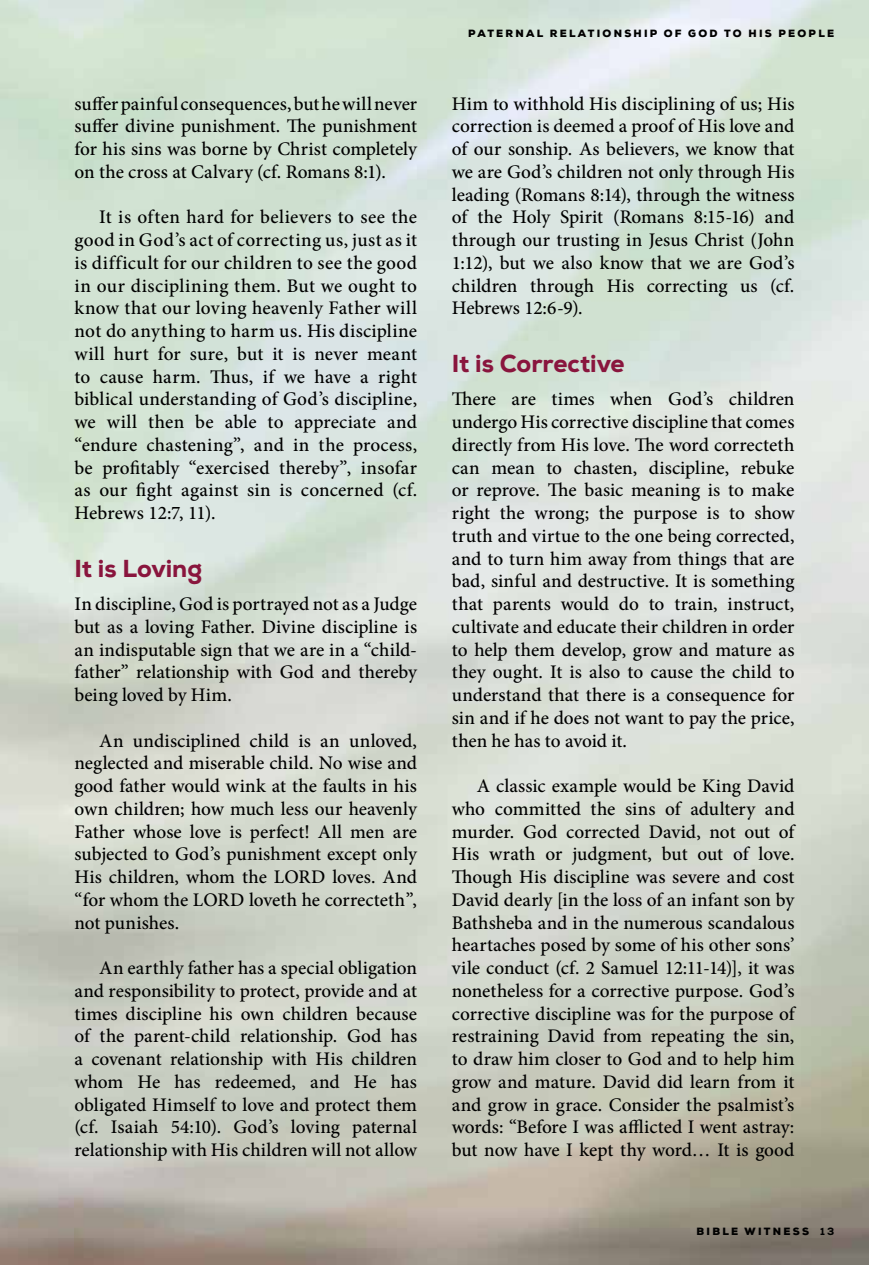
<style>
.page{position:relative;width:869px;height:1265px;background:#fff}
.page>*{position:absolute;margin:0;border:0;box-sizing:border-box;transform-origin:0 0}
.t1{font:800 24.5px "Nexa";letter-spacing:-.005em;color:#89153d}
.t2{font:500 19.25px/22.8px "Minion Pro";letter-spacing:.005em;color:#000;text-align:justify}
.t3{font:900 10.5px "Nexa";letter-spacing:.215em;color:#000}
.t4{font:800 10.5px "Nexa";color:#000}
</style>
<div class="page">
<img style="left:0;top:0;width:74px;height:1265px">
<img style="left:74px;top:0;width:794px;height:1265px">
<p class="t2" style="left:74px;top:92px;width:344px">suffer painful consequences, but he will never suffer divine punishment. The punishment for his sins was borne by Christ completely on the cross at Calvary (cf. Romans 8:1).</p>
<p class="t2" style="left:74px;top:206px;width:344px;text-indent:25px">It is often hard for believers to see the good in God’s act of correcting us, just as it is difficult for our children to see the good in our disciplining them. But we ought to know that our loving heavenly Father will not do anything to harm us. His discipline will hurt for sure, but it is never meant to cause harm. Thus, if we have a right biblical understanding of God’s discipline, we will then be able to appreciate and “endure chastening”, and in the process, be profitably “exercised thereby”, insofar as our fight against sin is concerned (cf.<br>Hebrews 12:7, 11).</p>
<p class="t1" style="left:74px;top:553px;width:129px">It is Loving</p>
<p class="t2" style="left:74px;top:593px;width:344px">In discipline, God is portrayed not as a Judge but as a loving Father. Divine discipline is an indisputable sign that we are in a “child&shy;father” relationship with God and thereby being loved by Him.</p>
<p class="t2" style="left:74px;top:729px;width:344px;text-indent:25px">An undisciplined child is an unloved, neglected and miserable child. No wise and good father would wink at the faults in his own children; how much less our heavenly Father whose love is perfect! All men are subjected to God’s punishment except only His children, whom the LORD loves. And “for whom the LORD loveth he correcteth”, not punishes.</p>
<p class="t2" style="left:74px;top:957px;width:344px;text-indent:25px">An earthly father has a special obligation and responsibility to protect, provide and at times discipline his own children because of the parent-child relationship. God has a covenant relationship with His children whom He has redeemed, and He has obligated Himself to love and protect them (cf. Isaiah 54:10). God’s loving paternal relationship with His children will not allow</p>
<p class="t3" style="left:468px;top:27px;width:367px">PATERNAL RELATIONSHIP OF GOD TO H IS PEOPLE</p>
<p class="t2" style="left:451px;top:92px;width:344px">Him to withhold His disciplining of us; His correction is deemed a proof of His love and of our sonship. As believers, we know that we are God’s children not only through His leading (Romans 8:14), through the witness of the Holy Spirit (Romans 8:15-16) and through our trusting in Jesus Christ (John 1:12), but we also know that we are God’s children through His correcting us (cf.<br>Hebrews 12:6-9).</p>
<p class="t1" style="left:451px;top:348px;width:174px">It is Corrective</p>
<p class="t2" style="left:451px;top:388px;width:344px">There are times when God’s children undergo His corrective discipline that comes directly from His love. The word correcteth can mean to chasten, discipline, rebuke or reprove. The basic meaning is to make right the wrong; the purpose is to show truth and virtue to the one being corrected, and to turn him away from things that are bad, sinful and destructive. It is something that parents would do to train, instruct, cultivate and educate their children in order to help them develop, grow and mature as they ought. It is also to cause the child to understand that there is a consequence for sin and if he does not want to pay the price, then he has to avoid it.</p>
<p class="t2" style="left:451px;top:775px;width:344px;text-indent:25px">A classic example would be King David who committed the sins of adultery and murder. God corrected David, not out of His wrath or judgment, but out of love.<br>Though His discipline was severe and cost David dearly [in the loss of an infant son by Bathsheba and in the numerous scandalous heartaches posed by some of his other sons’ vile conduct (cf. 2 Samuel 12:11-14)], it was nonetheless for a corrective purpose. God’s corrective discipline was for the purpose of restraining David from repeating the sin, to draw him closer to God and to help him grow and mature. David did learn from it and grow in grace. Consider the psalmist’s words: “Before I was afflicted I went astray: but now have I kept thy word… It is good</p>
<p class="t3" style="left:696px;top:1225px;width:106px">BIBLE WITNESS</p>
<p class="t4" style="left:819px;top:1225px;width:16px">13</p>
</div>
